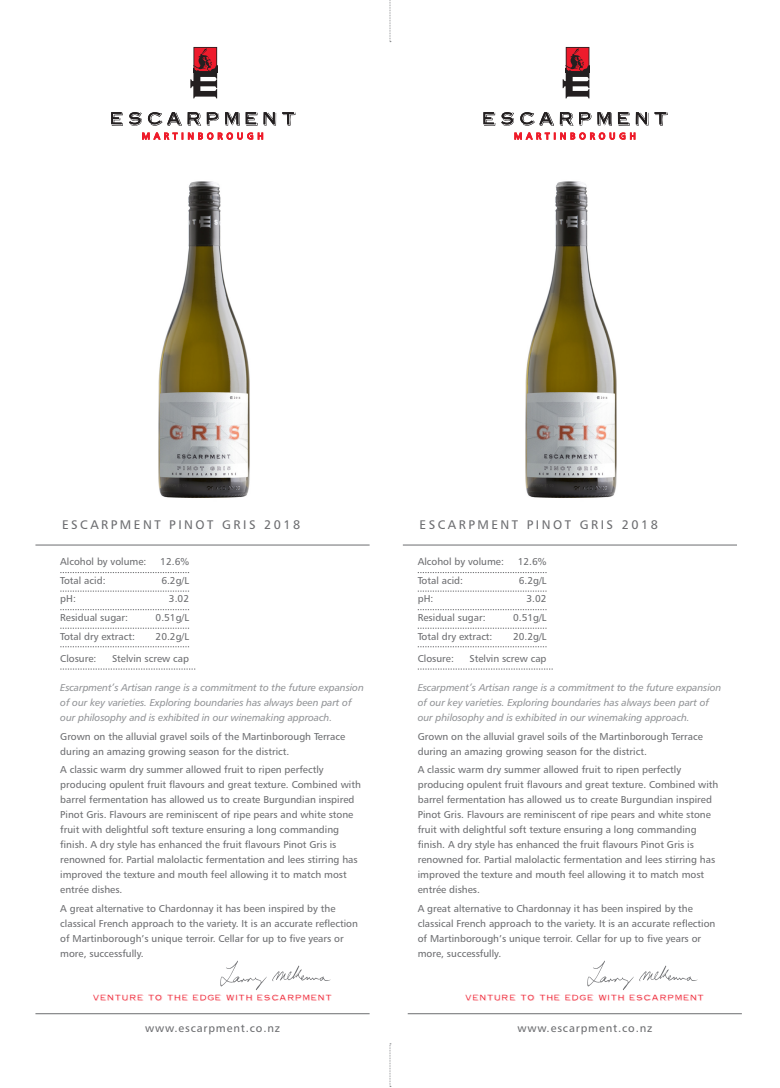
<style>
.page{position:relative;width:780px;height:1088px;background:#fff}
.page>*{position:absolute;margin:0;border:0;box-sizing:border-box;transform-origin:0 0}
.Heading_Small{font:12.5px "Humanist 777 BT Roman B";letter-spacing:.2em;color:#6c6d70}
.t1{font:11.25px "Humanist 777 BT Roman B";letter-spacing:.075em;color:#6c6d70}
.Body_Small{font:10px/15px "Humanist 777 BT Roman B";color:#6c6d70}
.t2{font:10px/15px "Humanist 777 BT Italic B";letter-spacing:-.01em;color:#939598}
.Details_Small{font:10px "Humanist 777 BT Roman B";color:#6c6d70}
.t3{font:9.88px "Stick On S Caps SSK";letter-spacing:.1em;color:#ee1b2c}
</style>
<div class="page">
<svg style="left:111px;top:112px;width:12px;height:14px"></svg>
<svg style="left:129px;top:112px;width:13px;height:14px"></svg>
<svg style="left:148px;top:112px;width:53px;height:14px"></svg>
<svg style="left:207px;top:112px;width:12px;height:14px"></svg>
<svg style="left:225px;top:112px;width:15px;height:14px"></svg>
<svg style="left:246px;top:112px;width:11px;height:14px"></svg>
<svg style="left:263px;top:112px;width:13px;height:14px"></svg>
<svg style="left:282px;top:112px;width:13px;height:14px"></svg>
<svg style="left:142px;top:133px;width:90px;height:6px"></svg>
<svg style="left:238px;top:133px;width:25px;height:6px"></svg>
<svg style="left:190px;top:73px;width:27px;height:25px"></svg>
<img style="left:193px;top:47px;width:24px;height:26px">
<svg style="left:483px;top:112px;width:12px;height:14px"></svg>
<svg style="left:501px;top:112px;width:13px;height:14px"></svg>
<svg style="left:520px;top:112px;width:34px;height:14px"></svg>
<svg style="left:560px;top:112px;width:13px;height:14px"></svg>
<svg style="left:579px;top:112px;width:12px;height:14px"></svg>
<svg style="left:597px;top:112px;width:15px;height:14px"></svg>
<svg style="left:618px;top:112px;width:11px;height:14px"></svg>
<svg style="left:635px;top:112px;width:13px;height:14px"></svg>
<svg style="left:654px;top:112px;width:13px;height:14px"></svg>
<svg style="left:515px;top:133px;width:50px;height:6px"></svg>
<svg style="left:571px;top:133px;width:33px;height:6px"></svg>
<svg style="left:610px;top:133px;width:25px;height:6px"></svg>
<svg style="left:562px;top:47px;width:27px;height:51px"></svg>
<img style="left:566px;top:47px;width:23px;height:26px">
<hr style="left:35px;top:1013px;width:334px;height:1px;background:#6c6d70">
<hr style="left:407px;top:1013px;width:334px;height:1px;background:#6c6d70">
<svg style="left:390px;top:0;width:1px;height:42px"></svg>
<svg style="left:390px;top:1043px;width:1px;height:44px"></svg>
<img style="left:525px;top:181px;width:92px;height:317px">
<img style="left:158px;top:181px;width:92px;height:317px">
<hr style="left:35px;top:545px;width:334px;height:1px;background:#6c6d70">
<img style="left:587px;top:960px;width:111px;height:30px">
<img style="left:220px;top:960px;width:111px;height:30px">
<hr style="left:403px;top:545px;width:334px;height:1px;background:#6c6d70">
<svg style="left:60px;top:572px;width:129px;height:1px"></svg>
<svg style="left:60px;top:591px;width:129px;height:1px"></svg>
<svg style="left:60px;top:609px;width:129px;height:1px"></svg>
<svg style="left:60px;top:628px;width:129px;height:1px"></svg>
<svg style="left:60px;top:646px;width:129px;height:1px"></svg>
<svg style="left:60px;top:669px;width:135px;height:1px"></svg>
<svg style="left:418px;top:572px;width:128px;height:1px"></svg>
<svg style="left:418px;top:591px;width:128px;height:1px"></svg>
<svg style="left:418px;top:609px;width:128px;height:1px"></svg>
<svg style="left:418px;top:628px;width:128px;height:1px"></svg>
<svg style="left:418px;top:646px;width:128px;height:1px"></svg>
<svg style="left:418px;top:669px;width:135px;height:1px"></svg>
<p class="Heading_Small" style="left:62px;top:517px;width:240px">ESCARPMENT PINOT GRIS 2018</p>
<p class="Heading_Small" style="left:419px;top:517px;width:240px">ESCARPMENT PINOT GRIS 2018</p>
<p class="Details_Small" style="left:60px;top:556px;width:88px">Alcohol by volume:</p>
<p class="Details_Small" style="left:160px;top:556px;width:30px">12.6%</p>
<p class="Details_Small" style="left:60px;top:574px;width:47px">Total acid:</p>
<p class="Details_Small" style="left:161px;top:574px;width:29px">6.2g/L</p>
<p class="Details_Small" style="left:60px;top:593px;width:17px">pH:</p>
<p class="Details_Small" style="left:169px;top:593px;width:22px">3.02</p>
<p class="Details_Small" style="left:60px;top:611px;width:69px">Residual sugar:</p>
<p class="Details_Small" style="left:156px;top:611px;width:35px">0.51g/L</p>
<p class="Details_Small" style="left:60px;top:630px;width:76px">Total dry extract:</p>
<p class="Details_Small" style="left:156px;top:630px;width:35px">20.2g/L</p>
<p class="Details_Small" style="left:60px;top:652px;width:38px">Closure:</p>
<p class="Details_Small" style="left:112px;top:652px;width:79px">Stelvin screw cap</p>
<p class="t2" style="left:60px;top:680px;width:305px">Escarpment’s Artisan range is a commitment to the future expansion of our key varieties. Exploring boundaries has always been part of our philosophy and is exhibited in our winemaking approach.</p>
<p class="Body_Small" style="left:60px;top:728px;width:286px">Grown on the alluvial gravel soils of the Martinborough Terrace during an amazing growing season for the district.</p>
<p class="Body_Small" style="left:60px;top:762px;width:302px">A classic warm dry summer allowed fruit to ripen perfectly producing opulent fruit flavours and great texture. Combined with barrel fermentation has allowed us to create Burgundian inspired Pinot Gris. Flavours are reminiscent of ripe pears and white stone fruit with delightful soft texture ensuring a long commanding finish. A dry style has enhanced the fruit flavours Pinot Gris is renowned for. Partial malolactic fermentation and lees stirring has improved the texture and mouth feel allowing it to match most entrée dishes.</p>
<p class="Body_Small" style="left:60px;top:900px;width:299px">A great alternative to Chardonnay it has been inspired by the classical French approach to the variety. It is an accurate reflection of Martinborough’s unique terroir. Cellar for up to five years or more, successfully.</p>
<p class="Details_Small" style="left:418px;top:556px;width:88px">Alcohol by volume:</p>
<p class="Details_Small" style="left:517px;top:556px;width:30px">12.6%</p>
<p class="Details_Small" style="left:418px;top:574px;width:47px">Total acid:</p>
<p class="Details_Small" style="left:519px;top:574px;width:29px">6.2g/L</p>
<p class="Details_Small" style="left:418px;top:593px;width:17px">pH:</p>
<p class="Details_Small" style="left:526px;top:593px;width:22px">3.02</p>
<p class="Details_Small" style="left:418px;top:611px;width:69px">Residual sugar:</p>
<p class="Details_Small" style="left:513px;top:611px;width:35px">0.51g/L</p>
<p class="Details_Small" style="left:418px;top:630px;width:76px">Total dry extract:</p>
<p class="Details_Small" style="left:513px;top:630px;width:35px">20.2g/L</p>
<p class="Details_Small" style="left:418px;top:652px;width:38px">Closure:</p>
<p class="Details_Small" style="left:469px;top:652px;width:79px">Stelvin screw cap</p>
<p class="t2" style="left:418px;top:680px;width:305px">Escarpment’s Artisan range is a commitment to the future expansion of our key varieties. Exploring boundaries has always been part of our philosophy and is exhibited in our winemaking approach.</p>
<p class="Body_Small" style="left:418px;top:728px;width:286px">Grown on the alluvial gravel soils of the Martinborough Terrace during an amazing growing season for the district.</p>
<p class="Body_Small" style="left:418px;top:762px;width:302px">A classic warm dry summer allowed fruit to ripen perfectly producing opulent fruit flavours and great texture. Combined with barrel fermentation has allowed us to create Burgundian inspired Pinot Gris. Flavours are reminiscent of ripe pears and white stone fruit with delightful soft texture ensuring a long commanding finish. A dry style has enhanced the fruit flavours Pinot Gris is renowned for. Partial malolactic fermentation and lees stirring has improved the texture and mouth feel allowing it to match most entrée dishes.</p>
<p class="Body_Small" style="left:418px;top:900px;width:299px">A great alternative to Chardonnay it has been inspired by the classical French approach to the variety. It is an accurate reflection of Martinborough’s unique terroir. Cellar for up to five years or more, successfully.</p>
<p class="t3" style="left:93px;top:993px;width:240px">VENTURE TO THE EDGE WITH ESCARPMENT</p>
<p class="t3" style="left:465px;top:993px;width:240px">VENTURE TO THE EDGE WITH ESCARPMENT</p>
<p class="t1" style="left:145px;top:1021px;width:136px">www.escarpment.co.nz</p>
<p class="t1" style="left:517px;top:1021px;width:136px">www.escarpment.co.nz</p>
</div>
